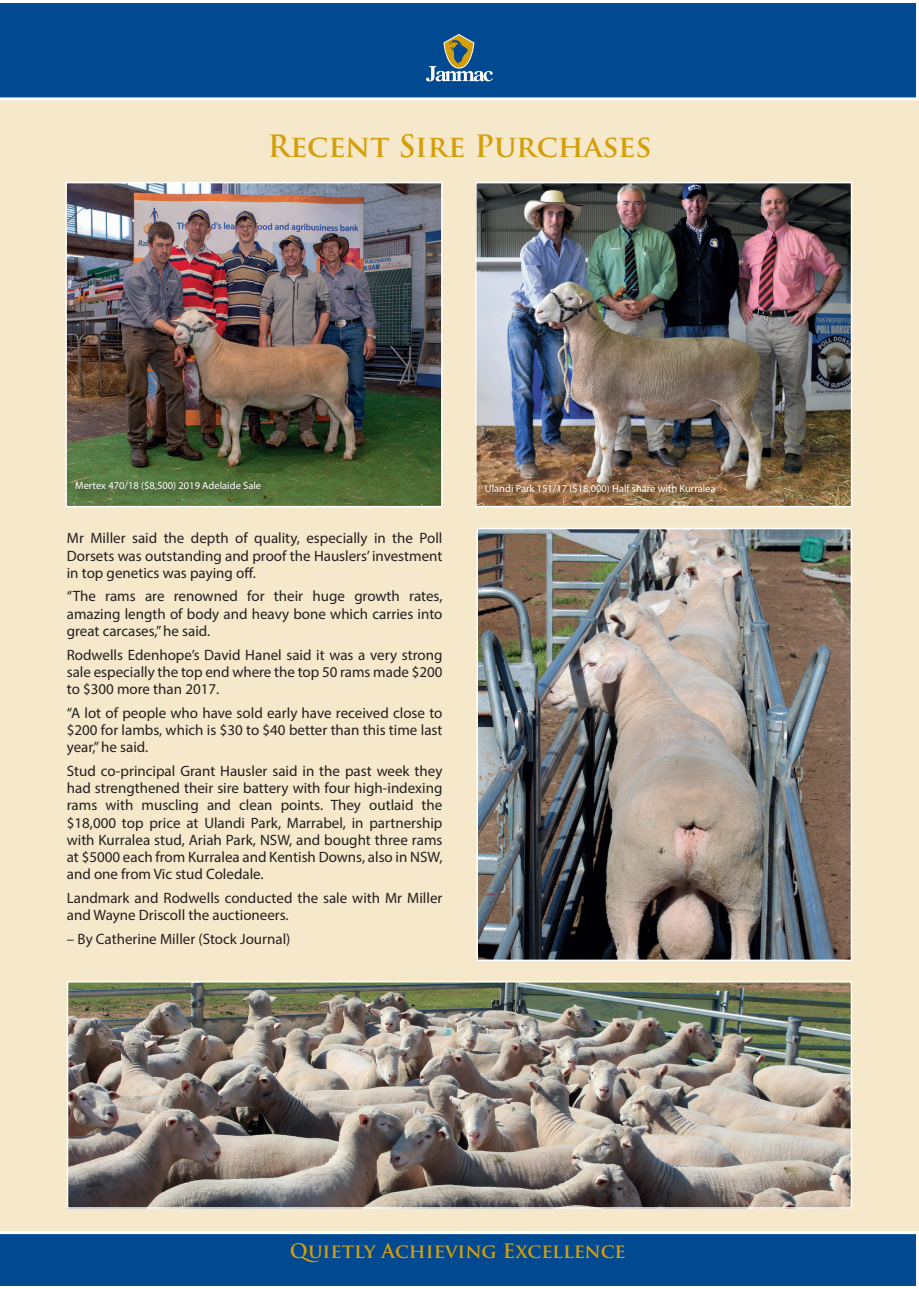
<style>
.page{position:relative;width:919px;height:1289px;background:#fff}
.page>*{position:absolute;margin:0;border:0;box-sizing:border-box;transform-origin:0 0}
.t1{font:700 30px "Trajan Pro";color:#d49f0c}
.t2{font:700 19.5px "Trajan Pro";color:#d49f0c}
.t3{font:15px/17.2px "Myriad Pro";color:#231f20;text-align:justify}
.t4{font:10.5px "Myriad Pro";color:#fff}
</style>
<div class="page">
<div style="left:0;top:99px;width:918px;height:1131px;background:#f6e8ca"></div>
<div style="left:0;top:3px;width:918px;height:97px;background:#014990"></div>
<div style="left:0;top:1234px;width:916px;height:52px;background:#014990"></div>
<div style="left:414px;top:31px;width:90px;height:54px;background:#014990"></div>
<svg style="left:426px;top:34px;width:67px;height:47px"></svg>
<img style="left:68px;top:185px;width:371px;height:319px">
<div style="left:65px;top:182px;width:377px;height:325px;border:2px solid #fff"></div>
<img style="left:478px;top:185px;width:371px;height:319px">
<div style="left:475px;top:182px;width:377px;height:325px;border:2px solid #fff"></div>
<img style="left:70px;top:984px;width:779px;height:221px">
<div style="left:67px;top:981px;width:785px;height:227px;border:2px solid #fff"></div>
<img style="left:479px;top:531px;width:370px;height:427px">
<div style="left:476px;top:528px;width:376px;height:433px;border:2px solid #fff"></div>
<div style="left:71px;top:477px;width:200px;height:23px;background:#231f20;opacity:.75"></div>
<div style="left:480px;top:480px;width:246px;height:23px;background:#231f20;opacity:.75"></div>
<h1 class="t1" style="left:267px;top:128px;width:386px">Recent Sire Purchases</h1>
<p class="t4" style="left:75px;top:479px;width:187px">Mertex 470/18 ($8,500) 2019 Adelaide Sale</p>
<p class="t4" style="left:485px;top:482px;width:232px">Ulandi Park 151/17 ($18,000) Half share with Kurralea</p>
<p class="t3" style="left:67px;top:529px;width:377px">Mr Miller said the depth of quality, especially in the Poll Dorsets was outstanding and proof the Hauslers’ investment in top genetics was paying off.</p>
<p class="t3" style="left:67px;top:587px;width:377px">“The rams are renowned for their huge growth rates, amazing length of body and heavy bone which carries into great carcases,” he said.</p>
<p class="t3" style="left:67px;top:645px;width:377px">Rodwells Edenhope’s David Hanel said it was a very strong sale especially the top end where the top 50 rams made $200 to $300 more than 2017.</p>
<p class="t3" style="left:67px;top:704px;width:377px">“A lot of people who have sold early have received close to $200 for lambs, which is $30 to $40 better than this time last year,” he said.</p>
<p class="t3" style="left:67px;top:762px;width:377px">Stud co-principal Grant Hausler said in the past week they had strengthened their sire battery with four high-indexing rams with muscling and clean points. They outlaid the $18,000 top price at Ulandi Park, Marrabel, in partnership with Kurralea stud, Ariah Park, NSW, and bought three rams at $5000 each from Kurralea and Kentish Downs, also in NSW, and one from Vic stud Coledale.</p>
<p class="t3" style="left:67px;top:889px;width:377px">Landmark and Rodwells conducted the sale with Mr Miller and Wayne Driscoll the auctioneers.</p>
<p class="t3" style="left:67px;top:930px;width:225px">– By Catherine Miller (Stock Journal)</p>
<h2 class="t2" style="left:290px;top:1238px;width:337px">Quietly Achieving Excellence</h2>
</div>
